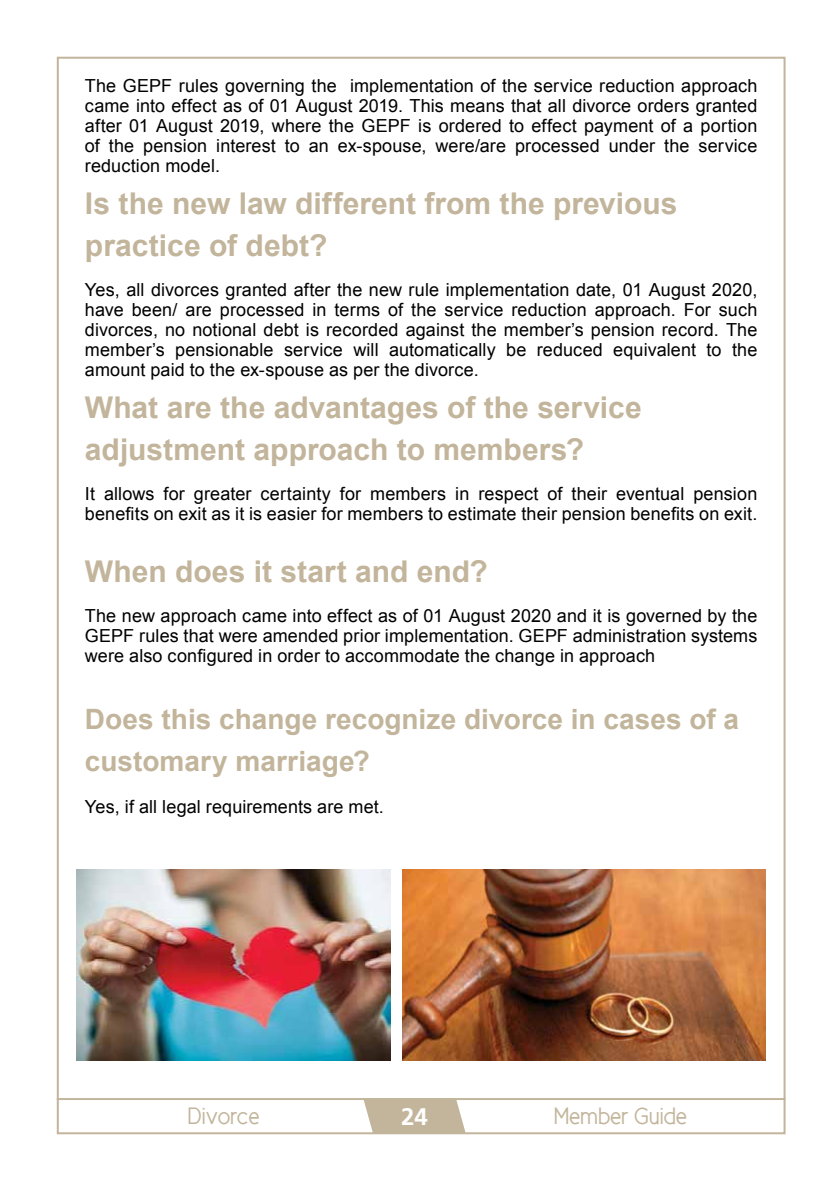
<style>
.page{position:relative;width:840px;height:1191px;background:#fff}
.page>*{position:absolute;margin:0;border:0;box-sizing:border-box;transform-origin:0 0}
.t1{font:700 30px/42px "Arial";color:#c2b59b}
.t2{font:700 28px/42px "Arial";color:#c2b59b}
.t3{font:24px "New Cicle Gordita";color:#c2b59b}
.t4{font:700 24px "Frutiger";color:#fff}
.t5{font:18px/20px "Arial";letter-spacing:.005em;color:#000;text-align:justify}
</style>
<div class="page">
<hr style="left:57px;top:1098px;width:728px;height:2px;background:#c2b59b">
<svg style="left:363px;top:1100px;width:102px;height:33px"></svg>
<img style="left:76px;top:869px;width:314px;height:191px">
<img style="left:402px;top:869px;width:363px;height:191px">
<p class="t5" style="left:85px;top:76px;width:673px">The GEPF rules governing the implementation of the service reduction approach came into effect as of 01 August 2019. This means that all divorce orders granted after 01 August 2019, where the GEPF is ordered to effect payment of a portion of the pension interest to an ex-spouse, were/are processed under the service reduction model.</p>
<h1 class="t1" style="left:85px;top:183px;width:593px">Is the new law different from the previous practice of debt?</h1>
<p class="t5" style="left:85px;top:280px;width:673px">Yes, all divorces granted after the new rule implementation date, 01 August 2020, have been/ are processed in terms of the service reduction approach. For such divorces, no notional debt is recorded against the member’s pension record. The member’s pensionable service will automatically be reduced equivalent to the amount paid to the ex-spouse as per the divorce.</p>
<h1 class="t1" style="left:85px;top:387px;width:558px">What are the advantages of the service adjustment approach to members?</h1>
<p class="t5" style="left:85px;top:484px;width:673px">It allows for greater certainty for members in respect of their eventual pension benefits on exit as it is easier for members to estimate their pension benefits on exit.</p>
<h1 class="t1" style="left:85px;top:551px;width:404px">When does it start and end?</h1>
<p class="t5" style="left:85px;top:606px;width:673px">The new approach came into effect as of 01 August 2020 and it is governed by the GEPF rules that were amended prior implementation. GEPF administration systems were also configured in order to accommodate the change in approach</p>
<h2 class="t2" style="left:85px;top:699px;width:655px">Does this change recognize divorce in cases of a customary marriage?</h2>
<p class="t5" style="left:85px;top:797px;width:300px">Yes, if all legal requirements are met.</p>
<h3 class="t3" style="left:188px;top:1103px;width:73px">Divorce</h3>
<h3 class="t4" style="left:401px;top:1102px;width:28px">24</h3>
<h3 class="t3" style="left:554px;top:1103px;width:134px">Member Guide</h3>
</div>
